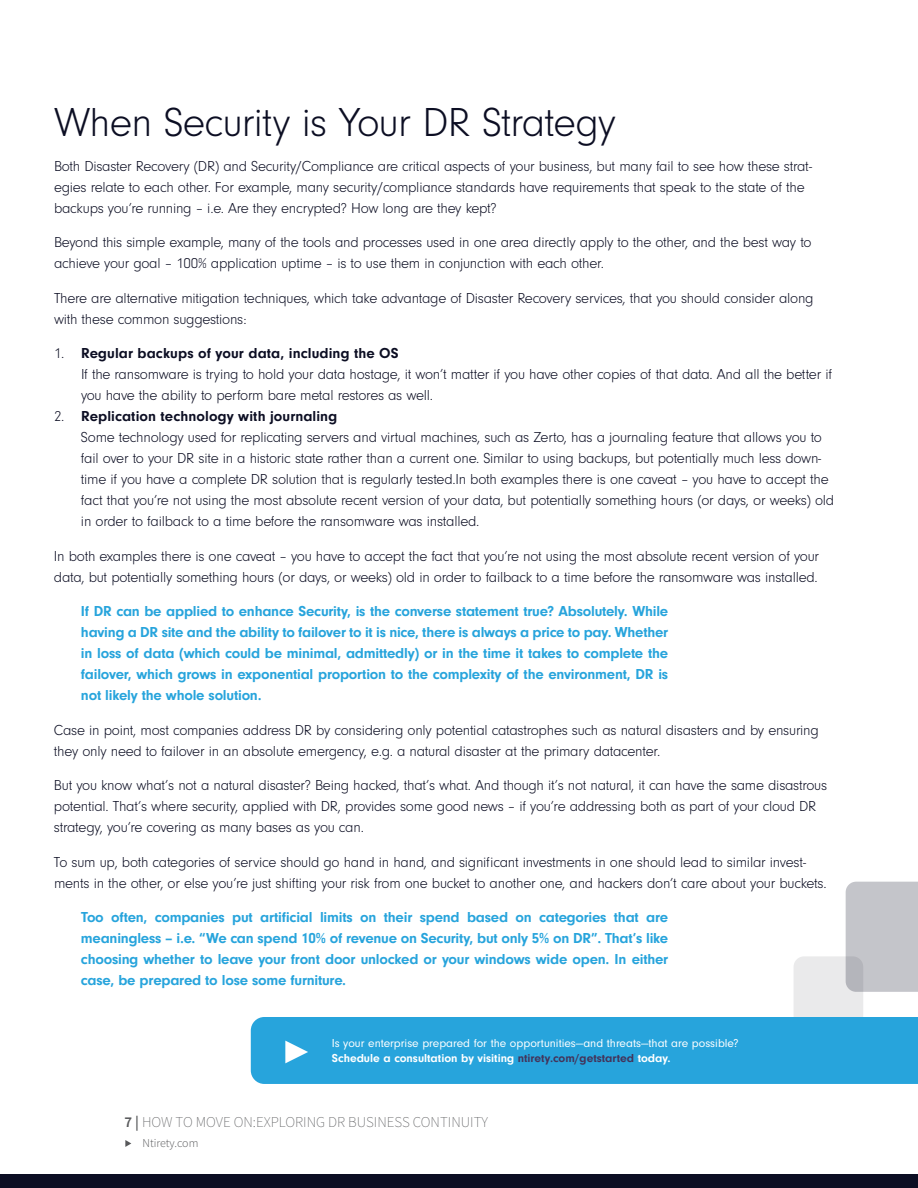
<style>
.page{position:relative;width:918px;height:1188px;background:#fff}
.page>*{position:absolute;margin:0;border:0;box-sizing:border-box;transform-origin:0 0}
.t1{font:300 42px "Neuzeit Gro";letter-spacing:-.015em;color:#0c0e23}
.t2{font:300 15px/21px "Neuzeit Gro";letter-spacing:-.015em;color:#0c0e23}
.t3{font:700 15px/21px "Neuzeit Gro";letter-spacing:-.015em;color:#27a4dc;text-align:justify}
.t4{font:200 15px "Source Sans Pro";color:#58595b}
.t5{font:12px/14.4px "Neuzeit Gro";color:#fff}
.t6{font:300 12px "Source Sans Pro";color:#58595b}
.s1{font-weight:700}
.s2{font-weight:700;color:#43335a}
.s3{font-weight:600}
</style>
<div class="page">
<div style="left:0;top:1174px;width:918px;height:14px;background:#0c0e23"></div>
<svg style="left:125px;top:1140px;width:6px;height:7px"></svg>
<div style="left:794px;top:956px;width:69px;height:70px;background:#eaeaeb;border-radius:10px"></div>
<svg style="left:846px;top:882px;width:72px;height:110px;background:#c3c4c9"></svg>
<div style="left:251px;top:1017px;width:667px;height:67px;background:#27a4dc"></div>
<svg style="left:285px;top:1041px;width:23px;height:22px"></svg>
<h1 class="t1" style="left:54px;top:100px;width:563px">When Security is Your DR Strategy</h1>
<p class="t2" style="left:54px;top:155px;width:760px">Both Disaster Recovery (DR) and Security/Compliance are critical aspects of your business, but many fail to see how these strat&shy;egies relate to each other. For example, many security/compliance standards have requirements that speak to the state of the backups you’re running – i.e. Are they encrypted? How long are they kept?</p>
<p class="t2" style="left:54px;top:232px;width:759px">Beyond this simple example, many of the tools and processes used in one area directly apply to the other, and the best way to achieve your goal – 100% application uptime – is to use them in conjunction with each other.</p>
<p class="t2" style="left:54px;top:287px;width:761px">There are alternative mitigation techniques, which take advantage of Disaster Recovery services, that you should consider along with these common suggestions:</p>
<p class="t2" style="left:81px;top:343px;width:753px;text-indent:-27px">1. <span class="s1">Regular backups of your data, including the OS<br></span>If the ransomware is trying to hold your data hostage, it won’t matter if you have other copies of that data. And all the better if you have the ability to perform bare metal restores as well.</p>
<p class="t2" style="left:81px;top:406px;width:755px;text-indent:-27px">2. <span class="s1">Replication technology with journaling<br></span>Some technology used for replicating servers and virtual machines, such as Zerto, has a journaling feature that allows you to fail over to your DR site in a historic state rather than a current one. Similar to using backups, but potentially much less down&shy;time if you have a complete DR solution that is regularly tested.In both examples there is one caveat – you have to accept the fact that you’re not using the most absolute recent version of your data, but potentially something hours (or days, or weeks) old in order to failback to a time before the ransomware was installed.</p>
<p class="t2" style="left:54px;top:545px;width:767px">In both examples there is one caveat – you have to accept the fact that you’re not using the most absolute recent version of your data, but potentially something hours (or days, or weeks) old in order to failback to a time before the ransomware was installed.</p>
<p class="t3" style="left:81px;top:601px;width:589px">If DR can be applied to enhance Security, is the converse statement true? Absolutely. While having a DR site and the ability to failover to it is nice, there is always a price to pay. Whether in loss of data (which could be minimal, admittedly) or in the time it takes to complete the failover, which grows in exponential proportion to the complexity of the environment, DR is not likely the whole solution.</p>
<p class="t2" style="left:54px;top:719px;width:766px">Case in point, most companies address DR by considering only potential catastrophes such as natural disasters and by ensuring they only need to failover in an absolute emergency, e.g. a natural disaster at the primary datacenter.</p>
<p class="t2" style="left:54px;top:775px;width:775px">But you know what’s not a natural disaster? Being hacked, that’s what. And though it’s not natural, it can have the same disastrous potential. That’s where security, applied with DR, provides some good news – if you’re addressing both as part of your cloud DR strategy, you’re covering as many bases as you can.</p>
<p class="t2" style="left:54px;top:851px;width:774px">To sum up, both categories of service should go hand in hand, and significant investments in one should lead to similar invest&shy;ments in the other, or else you’re just shifting your risk from one bucket to another one, and hackers don’t care about your buckets.</p>
<p class="t3" style="left:81px;top:907px;width:589px">Too often, companies put artificial limits on their spend based on categories that are meaningless – i.e. “We can spend 10% of revenue on Security, but only 5% on DR”. That’s like choosing whether to leave your front door unlocked or your windows wide open. In either case, be prepared to lose some furniture.</p>
<p class="t5" style="left:332px;top:1036px;width:408px">Is your enterprise prepared for the opportunities—and threats—that are possible?<br><span class="s1">Schedule a consultation by visiting</span> <span class="s2">ntirety.com/getstarted</span> <span class="s1">today.</span></p>
<p class="t4" style="left:124px;top:1112px;width:365px"><span class="s3">7 |</span> HOW TO MOVE ON:EXPLORING DR BUSINESS CONTINUITY</p>
<p class="t6" style="left:142px;top:1136px;width:57px">Ntirety.com</p>
</div>
